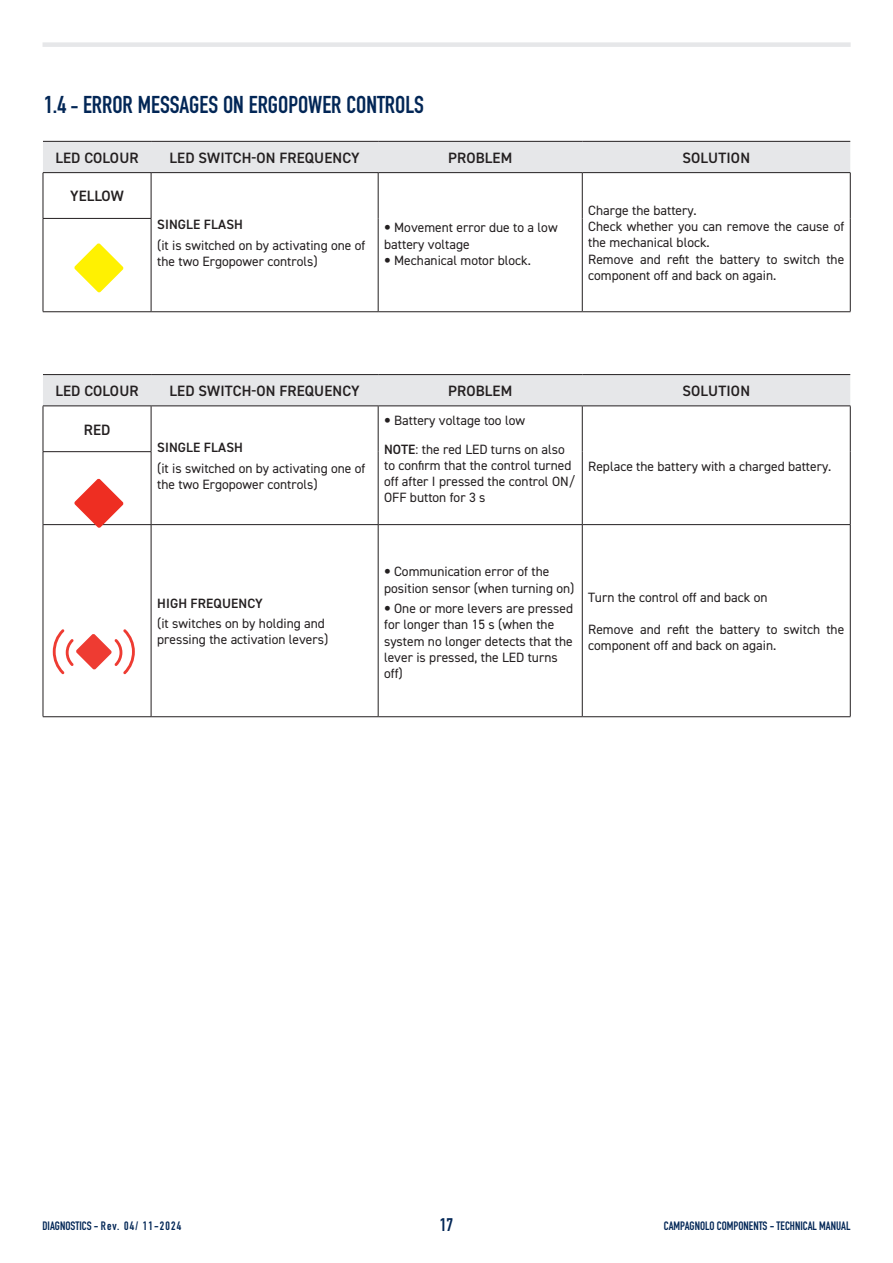
<style>
.page{position:relative;width:893px;height:1263px;background:#fff}
.page>*{position:absolute;margin:0;border:0;box-sizing:border-box;transform-origin:0 0}
.Normale{font:700 24px "DIN Condensed";color:#022656}
.t1{font:700 18px "DIN Condensed";color:#022656}
.t2{font:600 15px "DIN2014";letter-spacing:.01em;color:#231f20}
.t3{font:13.5px/16.2px "DIN2014";color:#231f20}
.t4{font:600 13.5px "DIN2014";letter-spacing:.01em;color:#231f20}
.t5{font:700 12px "DIN Condensed";color:#022656}
.s1{font-size:21px}
.s2{font-family:"Helvetica Neue";font-weight:700;font-stretch:condensed}
.s3{font-weight:600}
</style>
<div class="page">
<div style="left:43px;top:42px;width:808px;height:5px;background:#e6e7e9"></div>
<div style="left:43px;top:142px;width:807px;height:30px;background:#e6e7e9"></div>
<hr style="left:43px;top:173px;width:1px;height:45px;background:#231f20">
<hr style="left:151px;top:173px;width:1px;height:45px;background:#231f20">
<hr style="left:378px;top:173px;width:1px;height:45px;background:#231f20">
<hr style="left:582px;top:173px;width:1px;height:45px;background:#231f20">
<hr style="left:850px;top:173px;width:1px;height:45px;background:#231f20">
<hr style="left:378px;top:218px;width:1px;height:93px;background:#231f20">
<hr style="left:582px;top:218px;width:1px;height:93px;background:#231f20">
<hr style="left:850px;top:218px;width:1px;height:93px;background:#231f20">
<hr style="left:151px;top:311px;width:227px;height:1px;background:#231f20">
<hr style="left:378px;top:311px;width:204px;height:1px;background:#231f20">
<hr style="left:582px;top:311px;width:268px;height:1px;background:#231f20">
<hr style="left:43px;top:218px;width:108px;height:1px;background:#231f20">
<hr style="left:43px;top:219px;width:1px;height:92px;background:#231f20">
<hr style="left:151px;top:219px;width:1px;height:92px;background:#231f20">
<hr style="left:43px;top:141px;width:108px;height:1px;background:#231f20">
<hr style="left:151px;top:141px;width:227px;height:1px;background:#231f20">
<hr style="left:378px;top:141px;width:204px;height:1px;background:#231f20">
<hr style="left:582px;top:141px;width:268px;height:1px;background:#231f20">
<hr style="left:43px;top:172px;width:108px;height:1px;background:#231f20">
<hr style="left:151px;top:172px;width:227px;height:1px;background:#231f20">
<hr style="left:378px;top:172px;width:204px;height:1px;background:#231f20">
<hr style="left:582px;top:172px;width:268px;height:1px;background:#231f20">
<hr style="left:43px;top:311px;width:108px;height:1px;background:#231f20">
<svg style="left:74px;top:243px;width:50px;height:50px"></svg>
<div style="left:43px;top:375px;width:807px;height:30px;background:#e6e7e9"></div>
<hr style="left:43px;top:406px;width:1px;height:45px;background:#231f20">
<hr style="left:151px;top:406px;width:1px;height:45px;background:#231f20">
<hr style="left:378px;top:406px;width:1px;height:46px;background:#231f20">
<hr style="left:582px;top:406px;width:1px;height:46px;background:#231f20">
<hr style="left:850px;top:406px;width:1px;height:46px;background:#231f20">
<hr style="left:378px;top:452px;width:1px;height:72px;background:#231f20">
<hr style="left:582px;top:452px;width:1px;height:72px;background:#231f20">
<hr style="left:850px;top:452px;width:1px;height:73px;background:#231f20">
<hr style="left:43px;top:451px;width:108px;height:1px;background:#231f20">
<hr style="left:43px;top:452px;width:1px;height:73px;background:#231f20">
<hr style="left:151px;top:452px;width:1px;height:72px;background:#231f20">
<hr style="left:43px;top:374px;width:108px;height:1px;background:#231f20">
<hr style="left:151px;top:374px;width:227px;height:1px;background:#231f20">
<hr style="left:378px;top:374px;width:204px;height:1px;background:#231f20">
<hr style="left:582px;top:374px;width:268px;height:1px;background:#231f20">
<hr style="left:43px;top:405px;width:108px;height:1px;background:#231f20">
<hr style="left:151px;top:405px;width:227px;height:1px;background:#231f20">
<hr style="left:378px;top:405px;width:204px;height:1px;background:#231f20">
<hr style="left:582px;top:405px;width:268px;height:1px;background:#231f20">
<hr style="left:43px;top:524px;width:108px;height:1px;background:#231f20">
<hr style="left:151px;top:524px;width:227px;height:1px;background:#231f20">
<hr style="left:378px;top:524px;width:204px;height:1px;background:#231f20">
<hr style="left:582px;top:524px;width:268px;height:1px;background:#231f20">
<hr style="left:43px;top:716px;width:108px;height:1px;background:#231f20">
<hr style="left:151px;top:716px;width:227px;height:1px;background:#231f20">
<hr style="left:378px;top:716px;width:204px;height:1px;background:#231f20">
<hr style="left:582px;top:716px;width:268px;height:1px;background:#231f20">
<hr style="left:43px;top:525px;width:1px;height:191px;background:#231f20">
<hr style="left:151px;top:525px;width:1px;height:191px;background:#231f20">
<hr style="left:378px;top:525px;width:1px;height:191px;background:#231f20">
<hr style="left:582px;top:525px;width:1px;height:191px;background:#231f20">
<hr style="left:850px;top:525px;width:1px;height:191px;background:#231f20">
<svg style="left:74px;top:479px;width:50px;height:49px"></svg>
<svg style="left:53px;top:629px;width:82px;height:45px"></svg>
<p class="Normale" style="left:44px;top:89px;width:382px">1.4 <span class="s1">-</span> ERROR MESSAGES ON ERGOPOWER CONTROLS</p>
<p class="t2" style="left:55px;top:148px;width:85px">LED COLOUR</p>
<p class="t2" style="left:169px;top:148px;width:192px">LED SWITCH-ON FREQUENCY</p>
<p class="t2" style="left:448px;top:148px;width:66px">PROBLEM</p>
<p class="t2" style="left:682px;top:148px;width:69px">SOLUTION</p>
<p class="t2" style="left:70px;top:186px;width:55px">YELLOW</p>
<p class="t4" style="left:157px;top:216px;width:87px">SINGLE FLASH</p>
<p class="t3" style="left:157px;top:237px;width:210px">(it is switched on by activating one of the two Ergopower controls)</p>
<p class="t3" style="left:588px;top:202px;width:110px">Charge the battery.</p>
<p class="t3" style="left:588px;top:218px;width:257px">Check whether you can remove the cause of the mechanical block.</p>
<p class="t3" style="left:588px;top:251px;width:258px">Remove and refit the battery to switch the component off and back on again.</p>
<p class="t3" style="left:384px;top:219px;width:175px"><span class="s2">•</span> Movement error due to a low battery voltage</p>
<p class="t3" style="left:384px;top:252px;width:148px"><span class="s2">•</span> Mechanical motor block.</p>
<p class="t2" style="left:55px;top:381px;width:85px">LED COLOUR</p>
<p class="t2" style="left:169px;top:381px;width:192px">LED SWITCH-ON FREQUENCY</p>
<p class="t2" style="left:448px;top:381px;width:66px">PROBLEM</p>
<p class="t2" style="left:682px;top:381px;width:69px">SOLUTION</p>
<p class="t2" style="left:84px;top:419px;width:28px">RED</p>
<p class="t4" style="left:157px;top:439px;width:87px">SINGLE FLASH</p>
<p class="t3" style="left:157px;top:460px;width:210px">(it is switched on by activating one of the two Ergopower controls)</p>
<p class="t3" style="left:384px;top:412px;width:142px"><span class="s2">•</span> Battery voltage too low</p>
<p class="t3" style="left:384px;top:441px;width:193px"><span class="s3">NOTE</span>: the red LED turns on also to confirm that the control turned off after I pressed the control ON/<br>OFF button for 3 s</p>
<p class="t3" style="left:588px;top:457px;width:245px">Replace the battery with a charged battery.</p>
<p class="t4" style="left:157px;top:594px;width:107px">HIGH FREQUENCY</p>
<p class="t3" style="left:157px;top:615px;width:173px">(it switches on by holding and pressing the activation levers)</p>
<p class="t3" style="left:384px;top:563px;width:192px"><span class="s2">•</span> Communication error of the position sensor (when turning on)</p>
<p class="t3" style="left:384px;top:600px;width:190px"><span class="s2">•</span> One or more levers are pressed for longer than 15 s (when the system no longer detects that the lever is pressed, the LED turns off)</p>
<p class="t3" style="left:588px;top:589px;width:181px">Turn the control off and back on</p>
<p class="t3" style="left:588px;top:621px;width:258px">Remove and refit the battery to switch the component off and back on again.</p>
<p class="t5" style="left:43px;top:1217px;width:140px">DIAGNOSTICS - Rev. 04/ 11-2024</p>
<p class="t1" style="left:440px;top:1213px;width:15px">17</p>
<p class="t5" style="left:664px;top:1217px;width:188px">CAMPAGNOLO COMPONENTS - TECHNICAL MANUAL</p>
</div>
